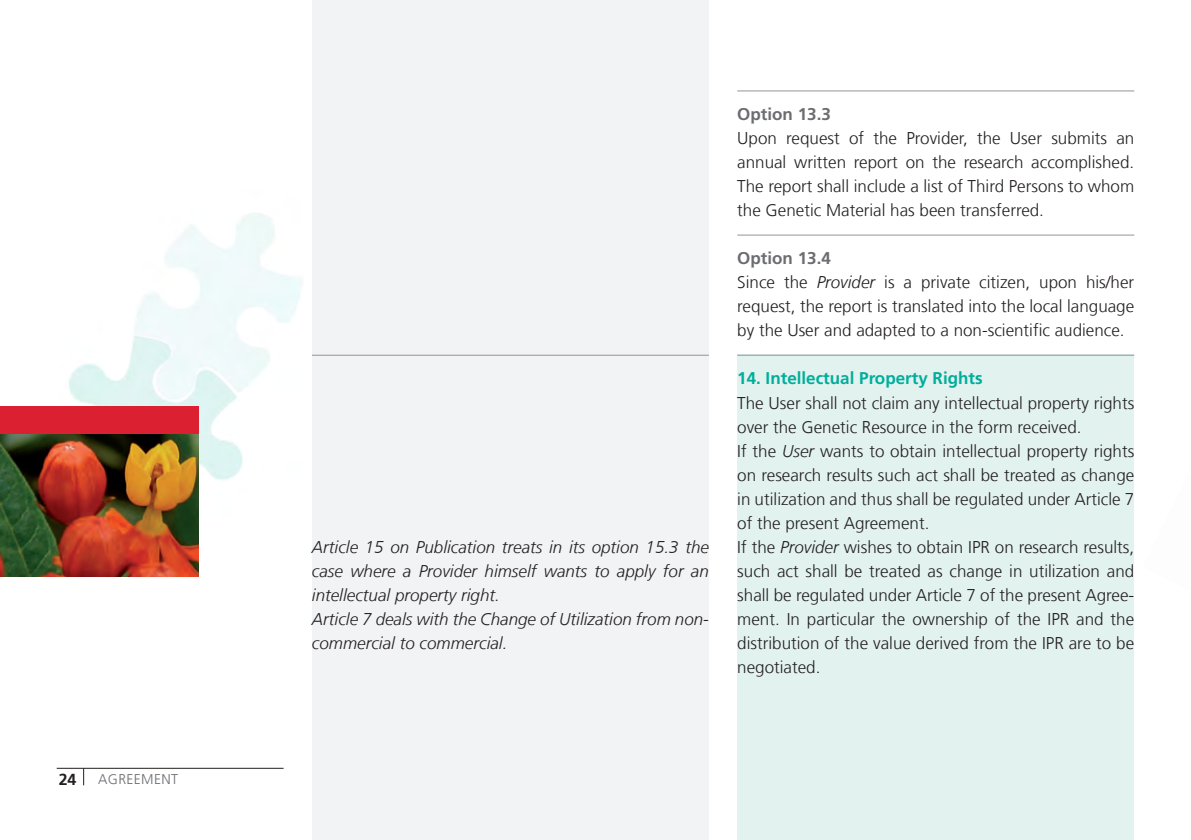
<style>
.page{position:relative;width:1191px;height:840px;background:#fff}
.page>*{position:absolute;margin:0;border:0;box-sizing:border-box;transform-origin:0 0}
.SCNAT_Lauftext_Fruti{font:300 17px/24px "Frutiger LT Com";color:#231f20;text-align:justify}
.SCNAT_Lauftext_Fruti-2{font:italic 300 17px/24px "Frutiger LT Com";color:#231f20;text-align:justify}
.SCNAT_Zwischentitel{font:700 17px "Frutiger LT Com";color:#00ae9b}
.SCNAT_Zwischentitel-2{font:700 17px "Frutiger LT Com";color:#6c6d70}
.t1{font:700 16px "Frutiger LT Com";color:#231f20}
.t2{font:300 14px "Frutiger LT Com";letter-spacing:.025em;color:#6c6d70}
.s1{font-style:italic}
</style>
<div class="page">
<div style="left:312px;top:0;width:397px;height:839px;background:#f2f3f4"></div>
<hr style="left:57px;top:767px;width:226px;height:1px;background:#231f20">
<svg style="left:83px;top:767px;width:1px;height:17px"></svg>
<img style="left:68px;top:213px;width:233px;height:303px">
<div style="left:0;top:405px;width:198px;height:29px;background:#da2031"></div>
<img style="left:0;top:434px;width:198px;height:141px">
<div style="left:737px;top:354px;width:397px;height:485px;background:#e2f2ef"></div>
<hr style="left:737px;top:90px;width:397px;height:1px;background:#939598">
<hr style="left:737px;top:234px;width:397px;height:1px;background:#939598">
<hr style="left:737px;top:354px;width:397px;height:1px;background:#939598">
<hr style="left:312px;top:354px;width:397px;height:1px;background:#939598">
<p class="t1" style="left:59px;top:769px;width:19px">24</p>
<p class="t2" style="left:98px;top:770px;width:81px">AGREEMENT</p>
<p class="SCNAT_Lauftext_Fruti-2" style="left:312px;top:534px;width:398px">Article 15 on Publication treats in its option 15.3 the case where a Provider himself wants to apply for an intellectual property right.</p>
<p class="SCNAT_Lauftext_Fruti-2" style="left:312px;top:606px;width:398px">Article 7 deals with the Change of Utilization from non&shy;commercial to commercial.</p>
<p class="SCNAT_Zwischentitel-2" style="left:737px;top:104px;width:95px">Option 13.3</p>
<p class="SCNAT_Lauftext_Fruti" style="left:737px;top:126px;width:398px">Upon request of the Provider, the User submits an annual written report on the research accomplished.<br>The report shall include a list of Third Persons to whom the Genetic Material has been transferred.</p>
<p class="SCNAT_Zwischentitel-2" style="left:737px;top:248px;width:95px">Option 13.4</p>
<p class="SCNAT_Lauftext_Fruti" style="left:737px;top:270px;width:398px">Since the <span class="s1">Provider</span> is a private citizen, upon his/her request, the report is translated into the local language by the User and adapted to a non-scientific audience.</p>
<p class="SCNAT_Zwischentitel" style="left:737px;top:368px;width:247px">14. Intellectual Property Rights</p>
<p class="SCNAT_Lauftext_Fruti" style="left:737px;top:390px;width:398px">The User shall not claim any intellectual property rights over the Genetic Resource in the form received.</p>
<p class="SCNAT_Lauftext_Fruti" style="left:737px;top:438px;width:398px">If the <span class="s1">User</span> wants to obtain intellectual property rights on research results such act shall be treated as change in utilization and thus shall be regulated under Article 7 of the present Agreement.</p>
<p class="SCNAT_Lauftext_Fruti" style="left:737px;top:534px;width:398px">If the <span class="s1">Provider</span> wishes to obtain IPR on research results, such act shall be treated as change in utilization and shall be regulated under Article 7 of the present Agree&shy;ment. In particular the ownership of the IPR and the distribution of the value derived from the IPR are to be negotiated.</p>
</div>
